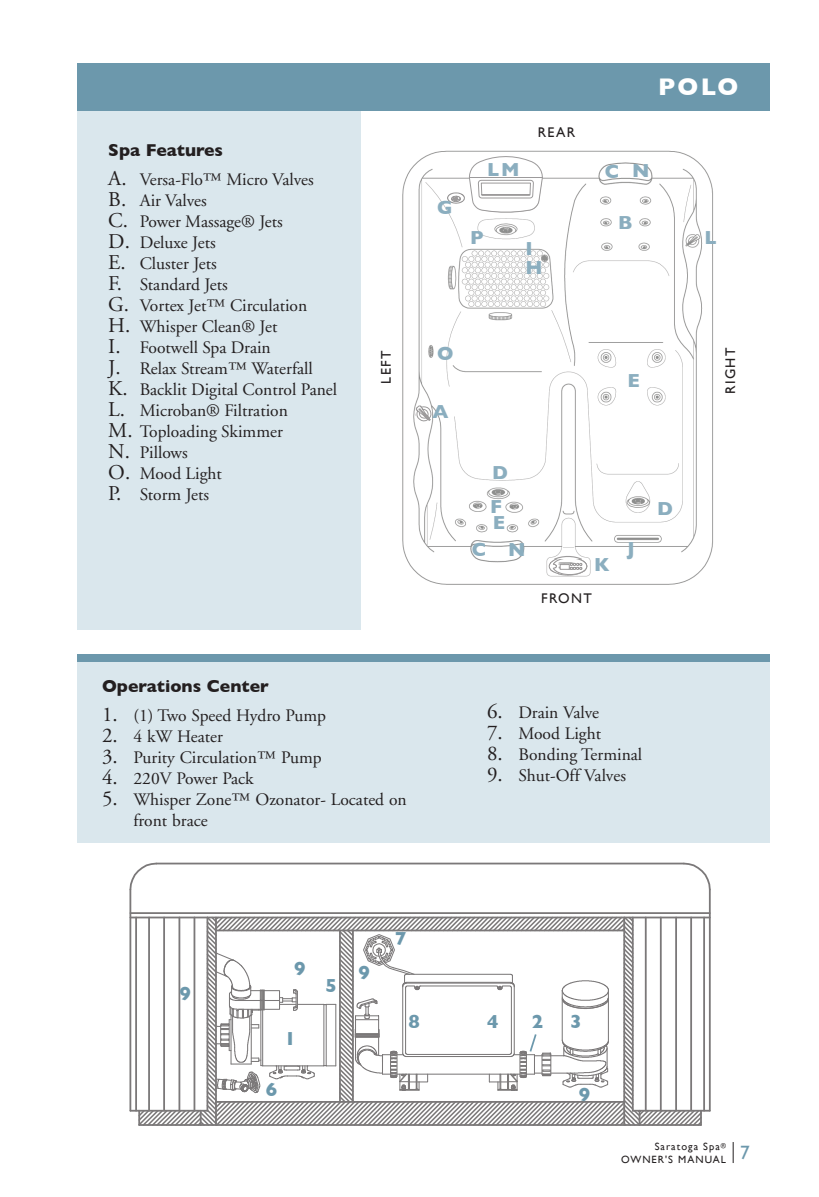
<style>
.page{position:relative;width:819px;height:1197px;background:#fff}
.page>*{position:absolute;margin:0;border:0;box-sizing:border-box;transform-origin:0 0}
.t1{font:700 24.5px "Gill Sans";color:#fff}
.t2{font:700 19.25px "Gill Sans";color:#8baebf}
.t3{font:700 19.25px "Gill Sans";color:#6c98ac}
.t4{font:19.25px "Gill Sans";color:#6c98ac}
.t5{font:17.5px/21px "Adobe Garamond";color:#231f20}
.t6{font:700 17.5px "Gill Sans";color:#231f20}
.t7{font:14px "Gill Sans";letter-spacing:.1em;color:#231f20}
.t8{font:10.5px/12.6px "Gill Sans";letter-spacing:.1em;color:#231f20;text-align:right}
.s1{font-size:21px}
</style>
<div class="page">
<svg style="left:733px;top:1142px;width:1px;height:21px"></svg>
<div style="left:77px;top:662px;width:693px;height:181px;background:#dae7ed"></div>
<div style="left:77px;top:110px;width:283px;height:520px;background:#dae7ed"></div>
<div style="left:77px;top:63px;width:693px;height:47px;background:#6c98ac"></div>
<div style="left:77px;top:654px;width:693px;height:8px;background:#6c98ac"></div>
<img style="left:402px;top:150px;width:311px;height:435px">
<svg style="left:416px;top:405px;width:16px;height:17px"></svg>
<svg style="left:548px;top:555px;width:40px;height:21px"></svg>
<svg style="left:447px;top:156px;width:97px;height:57px"></svg>
<hr style="left:156px;top:863px;width:528px;height:1px;background:#231f20">
<hr style="left:130px;top:917px;width:580px;height:1px;background:#231f20">
<hr style="left:130px;top:912px;width:580px;height:2px;background:#231f20">
<hr style="left:129px;top:889px;width:2px;height:222px;background:#231f20">
<hr style="left:135px;top:918px;width:2px;height:193px;background:#231f20">
<hr style="left:130px;top:1110px;width:77px;height:2px;background:#231f20">
<svg style="left:129px;top:862px;width:29px;height:29px"></svg>
<hr style="left:709px;top:889px;width:2px;height:222px;background:#231f20">
<hr style="left:703px;top:918px;width:2px;height:193px;background:#231f20">
<hr style="left:633px;top:1110px;width:77px;height:2px;background:#231f20">
<svg style="left:682px;top:862px;width:29px;height:29px"></svg>
<svg style="left:137px;top:916px;width:566px;height:210px"></svg>
<p class="t6" style="left:108px;top:136px;width:116px">Spa Features</p>
<p class="t5" style="left:108px;top:169px;width:207px"><span class="s1">A.</span> Versa-Flo™ Micro Valves</p>
<p class="t5" style="left:108px;top:190px;width:100px"><span class="s1">B.</span> Air Valves</p>
<p class="t5" style="left:108px;top:211px;width:176px"><span class="s1">C.</span> Power Massage® Jets</p>
<p class="t5" style="left:108px;top:232px;width:109px"><span class="s1">D.</span> Deluxe Jets</p>
<p class="t5" style="left:108px;top:253px;width:110px"><span class="s1">E.</span> Cluster Jets</p>
<p class="t5" style="left:108px;top:274px;width:121px"><span class="s1">F.</span> Standard Jets</p>
<p class="t5" style="left:108px;top:295px;width:201px"><span class="s1">G.</span> Vortex Jet™ Circulation</p>
<p class="t5" style="left:108px;top:316px;width:171px"><span class="s1">H.</span> Whisper Clean® Jet</p>
<p class="t5" style="left:108px;top:337px;width:164px"><span class="s1">I.</span> Footwell Spa Drain</p>
<p class="t5" style="left:108px;top:358px;width:206px"><span class="s1">J.</span> Relax Stream™ Waterfall</p>
<p class="t5" style="left:108px;top:379px;width:230px"><span class="s1">K.</span> Backlit Digital Control Panel</p>
<p class="t5" style="left:108px;top:400px;width:181px"><span class="s1">L.</span> Microban® Filtration</p>
<p class="t5" style="left:108px;top:421px;width:176px"><span class="s1">M.</span> Toploading Skimmer</p>
<p class="t5" style="left:108px;top:442px;width:81px"><span class="s1">N.</span> Pillows</p>
<p class="t5" style="left:108px;top:463px;width:115px"><span class="s1">O.</span> Mood Light</p>
<p class="t5" style="left:108px;top:484px;width:102px"><span class="s1">P.</span> Storm Jets</p>
<p class="t2" style="left:437px;top:192px;width:17px">G</p>
<p class="t2" style="left:487px;top:155px;width:34px">LM</p>
<p class="t7" style="left:538px;top:124px;width:39px">REAR</p>
<p class="t2" style="left:470px;top:222px;width:15px">P</p>
<p class="t2" style="left:525px;top:233px;width:9px">I</p>
<p class="t2" style="left:525px;top:252px;width:19px">H</p>
<p class="t1" style="left:658px;top:67px;width:82px">POLO</p>
<p class="t2" style="left:605px;top:156px;width:16px">C</p>
<p class="t2" style="left:632px;top:156px;width:19px">N</p>
<p class="t2" style="left:618px;top:207px;width:16px">B</p>
<p class="t2" style="left:704px;top:222px;width:14px">L</p>
<p class="t2" style="left:437px;top:339px;width:18px">O</p>
<p class="t7" style="left:378px;top:384px;width:35px;rotate:-90deg">LEFT</p>
<p class="t7" style="left:722px;top:394px;width:48px;rotate:-90deg">RIGHT</p>
<p class="t2" style="left:627px;top:365px;width:14px">E</p>
<p class="t2" style="left:433px;top:396px;width:18px">A</p>
<p class="t2" style="left:492px;top:457px;width:17px">D</p>
<p class="t2" style="left:490px;top:491px;width:13px">F</p>
<p class="t2" style="left:493px;top:507px;width:14px">E</p>
<p class="t2" style="left:472px;top:535px;width:16px">C</p>
<p class="t2" style="left:508px;top:535px;width:19px">N</p>
<p class="t2" style="left:594px;top:549px;width:17px">K</p>
<p class="t7" style="left:541px;top:590px;width:52px">FRONT</p>
<p class="t2" style="left:627px;top:533px;width:9px">J</p>
<p class="t2" style="left:657px;top:493px;width:17px">D</p>
<p class="t6" style="left:102px;top:672px;width:168px">Operations Center</p>
<p class="t5" style="left:102px;top:705px;width:226px"><span class="s1">1.</span> (1) Two Speed Hydro Pump</p>
<p class="t5" style="left:102px;top:726px;width:123px"><span class="s1">2.</span> 4 kW Heater</p>
<p class="t5" style="left:102px;top:747px;width:221px"><span class="s1">3.</span> Purity Circulation™ Pump</p>
<p class="t5" style="left:102px;top:768px;width:153px"><span class="s1">4.</span> 220V Power Pack</p>
<p class="t5" style="left:134px;top:789px;width:275px;text-indent:-31px"><span class="s1">5.</span> Whisper Zone™ Ozonator- Located on front brace</p>
<p class="t3" style="left:180px;top:978px;width:13px">9</p>
<p class="t3" style="left:294px;top:953px;width:13px">9</p>
<p class="t3" style="left:326px;top:970px;width:13px">5</p>
<p class="t3" style="left:358px;top:957px;width:13px">9</p>
<p class="t3" style="left:395px;top:923px;width:13px">7</p>
<p class="t5" style="left:487px;top:703px;width:114px"><span class="s1">6.</span> Drain Valve</p>
<p class="t5" style="left:487px;top:724px;width:116px"><span class="s1">7.</span> Mood Light</p>
<p class="t5" style="left:487px;top:745px;width:157px"><span class="s1">8.</span> Bonding Terminal</p>
<p class="t5" style="left:487px;top:766px;width:141px"><span class="s1">9.</span> Shut-Off Valves</p>
<p class="t3" style="left:285px;top:1023px;width:13px">1</p>
<p class="t3" style="left:266px;top:1074px;width:13px">6</p>
<p class="t3" style="left:408px;top:1006px;width:13px">8</p>
<p class="t3" style="left:487px;top:1006px;width:13px">4</p>
<p class="t3" style="left:532px;top:1006px;width:13px">2</p>
<p class="t3" style="left:570px;top:1006px;width:13px">3</p>
<p class="t3" style="left:579px;top:1079px;width:13px">9</p>
<p class="t8" style="left:621px;top:1140px;width:107px">Saratoga Spa<sup>®<br></sup>OWNER'S MANUAL</p>
<p class="t4" style="left:740px;top:1141px;width:11px">7</p>
</div>
